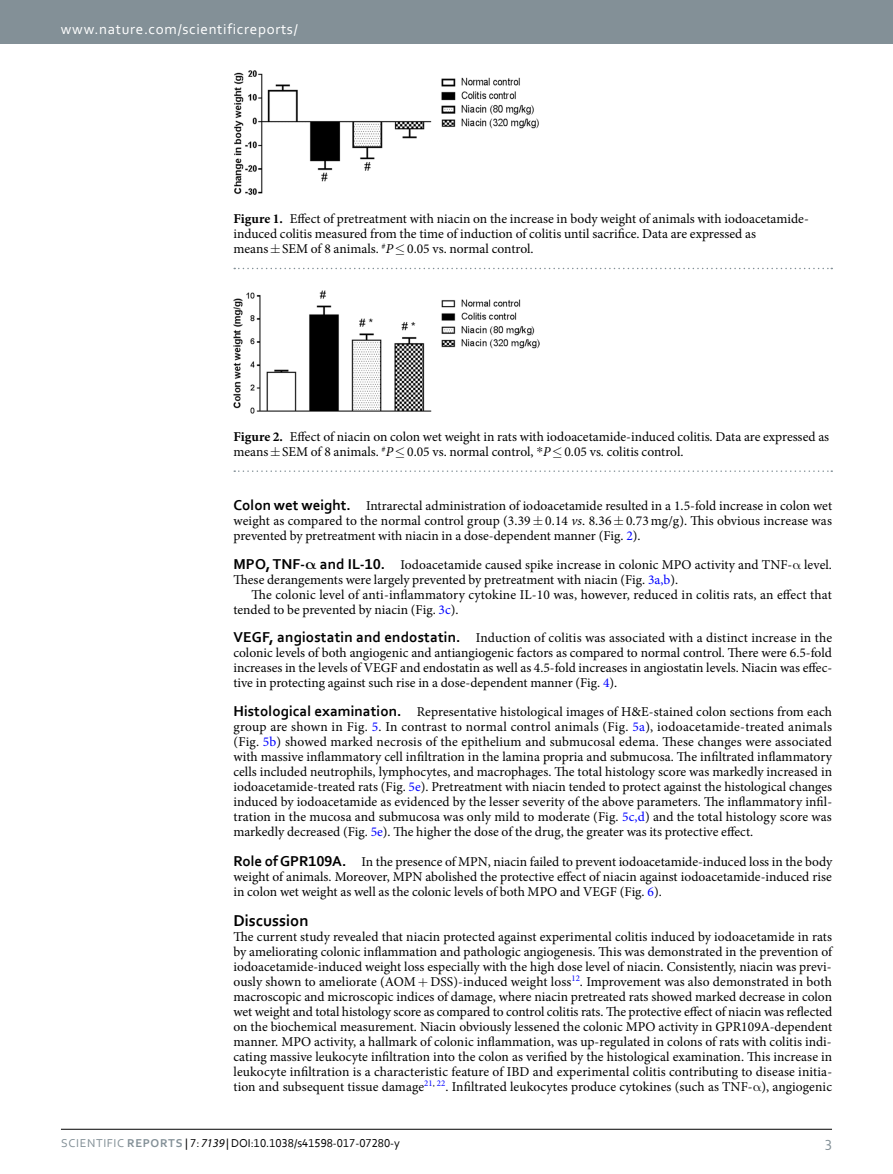
<style>
.page{position:relative;width:893px;height:1174px;background:#fff}
.page>*{position:absolute;margin:0;border:0;box-sizing:border-box;transform-origin:0 0}
.t1{font:700 16.5px "Corbel";color:#000}
.t2{font:15px "Corbel";letter-spacing:.045em;color:#fff}
.t3{font:15px "Corbel";color:#839097}
.t4{font:13.5px/15px "Minion Pro";color:#000;text-align:justify}
.t5{font:12px "Corbel 2";color:#000}
.s1{font-weight:700}
.s2{font-style:italic}
.s3{font-family:"STIX General"}
.s4{font-family:"Corbel";font-weight:700;font-size:15px}
.s5{color:#00f}
.s6{font-family:"Corbel";color:#839097}
.s7{font-family:"Corbel Bold 2";color:#839097}
.s8{font-family:"Myriad Pro";font-style:italic}
</style>
<div class="page">
<div style="left:0;top:0;width:893px;height:43px;background:#839097"></div>
<hr style="left:61px;top:1129px;width:771px;height:1px;background:#000">
<img style="left:234px;top:70px;width:305px;height:125px">
<svg style="left:234px;top:268px;width:598px;height:1px"></svg>
<img style="left:233px;top:290px;width:306px;height:123px">
<svg style="left:234px;top:470px;width:598px;height:2px"></svg>
<p class="t2" style="left:61px;top:19px;width:238px">www.nature.com/scientificreports/</p>
<p class="t4" style="left:233px;top:212px;width:577px;text-align:left"><span class="s1">Figure 1.</span> Effect of pretreatment with niacin on the increase in body weight of animals with iodoacetamide&shy;induced colitis measured from the time of induction of colitis until sacrifice. Data are expressed as<br>means SEM of 8 animals. <sup>#</sup><span class="s2">P</span>≤0.05 vs. normal control.</p>
<p class="t4" style="left:233px;top:429px;width:597px"><span class="s1">Figure 2.</span> Effect of niacin on colon wet weight in rats with iodoacetamide-induced colitis. Data are expressed as means SEM of 8 animals. <sup>#</sup><span class="s2">P</span>≤0.05 vs. normal control, <span class="s3">*</span><span class="s2">P</span>≤0.05 vs. colitis control.</p>
<p class="t4" style="left:233px;top:498px;width:600px"><span class="s4">Colon wet weight.</span> Intrarectal administration of iodoacetamide resulted in a 1.5-fold increase in colon wet weight as compared to the normal control group (3.39 0.14 <span class="s2">vs</span>. 8.36 0.73 mg/g). This obvious increase was prevented by pretreatment with niacin in a dose-dependent manner (Fig. <span class="s5">2</span>).</p>
<p class="t4" style="left:233px;top:557px;width:600px"><span class="s4">MPO, TNF- and IL-10.</span> Iodoacetamide caused spike increase in colonic MPO activity and TNF- level.<br>These derangements were largely prevented by pretreatment with niacin (Fig. <span class="s5">3a,b</span>).</p>
<p class="t4" style="left:233px;top:587px;width:600px;text-indent:18px">The colonic level of anti-inflammatory cytokine IL-10 was, however, reduced in colitis rats, an effect that tended to be prevented by niacin (Fig. <span class="s5">3c</span>).</p>
<p class="t4" style="left:233px;top:630px;width:600px"><span class="s4">VEGF, angiostatin and endostatin.</span> Induction of colitis was associated with a distinct increase in the colonic levels of both angiogenic and antiangiogenic factors as compared to normal control. There were 6.5-fold increases in the levels of VEGF and endostatin as well as 4.5-fold increases in angiostatin levels. Niacin was effec&shy;tive in protecting against such rise in a dose-dependent manner (Fig. <span class="s5">4</span>).</p>
<p class="t4" style="left:233px;top:704px;width:600px"><span class="s4">Histological examination.</span> Representative histological images of H&amp;E-stained colon sections from each group are shown in Fig. <span class="s5">5</span>. In contrast to normal control animals (Fig. <span class="s5">5a</span>), iodoacetamide-treated animals (Fig. <span class="s5">5b</span>) showed marked necrosis of the epithelium and submucosal edema. These changes were associated with massive inflammatory cell infiltration in the lamina propria and submucosa. The infiltrated inflammatory cells included neutrophils, lymphocytes, and macrophages. The total histology score was markedly increased in iodoacetamide-treated rats (Fig. <span class="s5">5e</span>). Pretreatment with niacin tended to protect against the histological changes induced by iodoacetamide as evidenced by the lesser severity of the above parameters. The inflammatory infil&shy;tration in the mucosa and submucosa was only mild to moderate (Fig. <span class="s5">5c,d</span>) and the total histology score was markedly decreased (Fig. <span class="s5">5e</span>). The higher the dose of the drug, the greater was its protective effect.</p>
<p class="t4" style="left:233px;top:854px;width:600px"><span class="s4">Role of GPR109A.</span> In the presence of MPN, niacin failed to prevent iodoacetamide-induced loss in the body weight of animals. Moreover, MPN abolished the protective effect of niacin against iodoacetamide-induced rise in colon wet weight as well as the colonic levels of both MPO and VEGF (Fig. <span class="s5">6</span>).</p>
<p class="t1" style="left:233px;top:910px;width:77px">Discussion</p>
<p class="t4" style="left:233px;top:928px;width:600px">The current study revealed that niacin protected against experimental colitis induced by iodoacetamide in rats by ameliorating colonic inflammation and pathologic angiogenesis. This was demonstrated in the prevention of iodoacetamide-induced weight loss especially with the high dose level of niacin. Consistently, niacin was previ&shy;ously shown to ameliorate (AOM DSS)-induced weight loss<sup>12</sup>. Improvement was also demonstrated in both macroscopic and microscopic indices of damage, where niacin pretreated rats showed marked decrease in colon wet weight and total histology score as compared to control colitis rats. The protective effect of niacin was reflected on the biochemical measurement. Niacin obviously lessened the colonic MPO activity in GPR109A-dependent manner. MPO activity, a hallmark of colonic inflammation, was up-regulated in colons of rats with colitis indi&shy;cating massive leukocyte infiltration into the colon as verified by the histological examination. This increase in leukocyte infiltration is a characteristic feature of IBD and experimental colitis contributing to disease initia&shy;tion and subsequent tissue damage<sup>21</sup><sup>,</sup> <sup>22</sup>. Infiltrated leukocytes produce cytokines (such as TNF- ), angiogenic</p>
<p class="t5" style="left:61px;top:1135px;width:340px"><span class="s6">SCiEnTiFiC</span> <span class="s7">REPORTS</span> | 7: <span class="s8">7139</span> | DOI:10.1038/s41598-017-07280-y</p>
<p class="t3" style="left:825px;top:1132px;width:8px">3</p>
</div>
